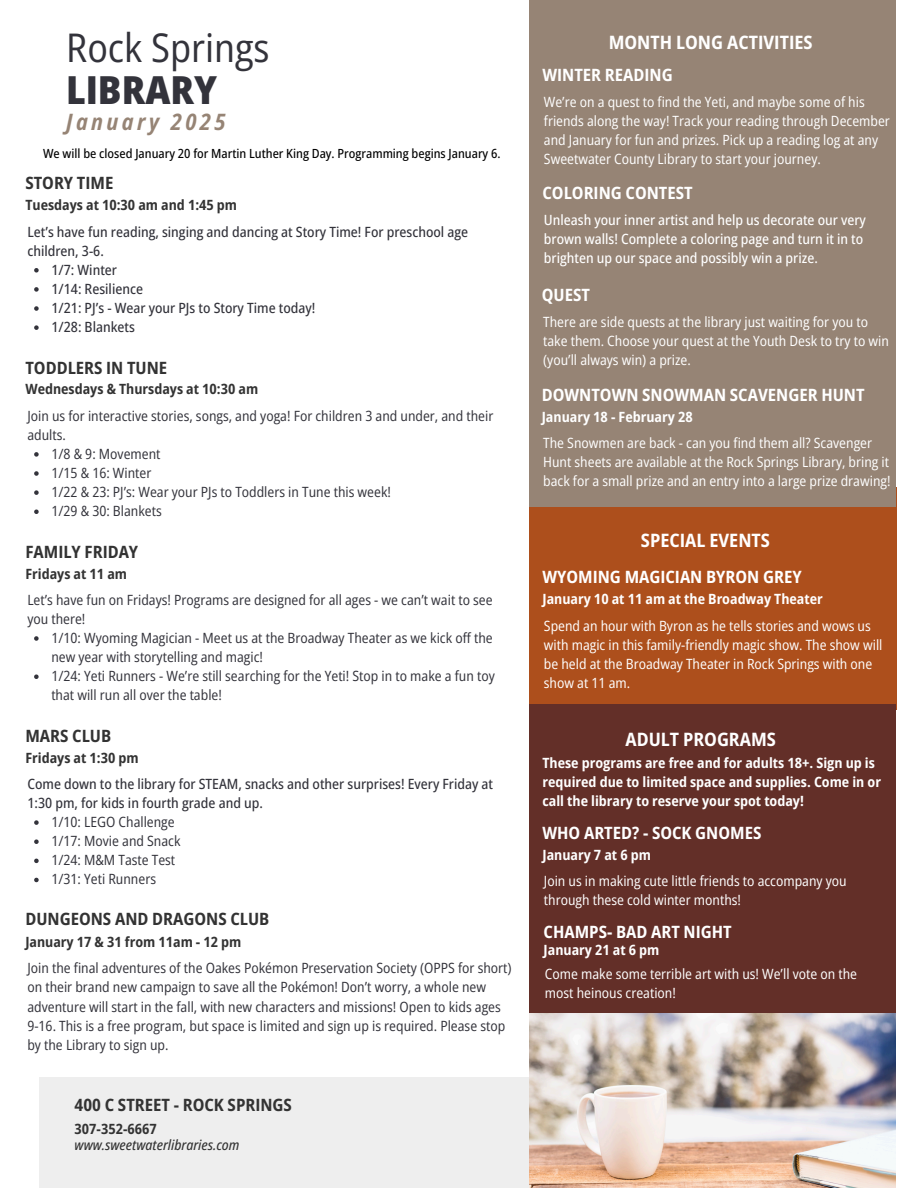
<style>
.page{position:relative;width:918px;height:1188px;background:#fff}
.page>*{position:absolute;margin:0;border:0;box-sizing:border-box;transform-origin:0 0}
.t1{font:semi-condensed 39.45px "Open Sans";color:#33333b}
.t2{font:800 semi-condensed 38.55px "Open Sans";color:#33333b}
.t3{font:italic 700 semi-condensed 22.5px "Open Sans";letter-spacing:.15em;color:#968475}
.t4{font:700 semi-condensed 18.45px "Open Sans";color:#fff}
.t5{font:700 semi-condensed 16.95px "Open Sans";color:#fff}
.t6{font:700 semi-condensed 16.95px "Open Sans";color:#333}
.t7{font:semi-condensed 14.1px/19.2px "Open Sans";color:#33333b}
.t8{font:semi-condensed 14.1px/19.2px "Open Sans";color:#fff}
.t9{font:500 semi-condensed 14.1px/19.2px "Open Sans";color:#33333b}
.t10{font:700 semi-condensed 14.1px/19px "Open Sans";color:#fff}
.t11{font:500 semi-condensed 14.1px/19.2px "Open Sans";color:#fff}
.t12{font:700 semi-condensed 14.1px "Open Sans";color:#333}
.t13{font:italic 500 semi-condensed 14.1px "Open Sans";color:#333}
.t14{font:500 semi-condensed 12.6px "Open Sans";color:#000}
</style>
<div class="page">
<div style="left:529px;top:487px;width:367px;height:222px;background:#ad4f1c"></div>
<div style="left:529px;top:704px;width:367px;height:309px;background:#632f28"></div>
<div style="left:529px;top:0;width:367px;height:506px;background:#968475"></div>
<div style="left:39px;top:1078px;width:490px;height:110px;background:#eee"></div>
<img style="left:529px;top:1013px;width:367px;height:174px">
<svg style="left:34px;top:268px;width:5px;height:5px"></svg>
<svg style="left:34px;top:287px;width:5px;height:5px"></svg>
<svg style="left:34px;top:306px;width:5px;height:5px"></svg>
<svg style="left:34px;top:325px;width:5px;height:5px"></svg>
<svg style="left:34px;top:452px;width:5px;height:5px"></svg>
<svg style="left:34px;top:471px;width:5px;height:5px"></svg>
<svg style="left:34px;top:490px;width:5px;height:5px"></svg>
<svg style="left:34px;top:510px;width:5px;height:4px"></svg>
<svg style="left:34px;top:636px;width:5px;height:5px"></svg>
<svg style="left:34px;top:674px;width:5px;height:5px"></svg>
<svg style="left:34px;top:820px;width:5px;height:5px"></svg>
<svg style="left:34px;top:839px;width:5px;height:5px"></svg>
<svg style="left:34px;top:859px;width:5px;height:4px"></svg>
<svg style="left:34px;top:878px;width:5px;height:4px"></svg>
<h2 class="t1" style="left:66px;top:20px;width:205px">Rock Springs</h2>
<h1 class="t2" style="left:66px;top:63px;width:152px">LIBRARY</h1>
<h3 class="t3" style="left:66px;top:106px;width:161px">January 2025</h3>
<h6 class="t14" style="left:43px;top:145px;width:459px">We will be closed January 20 for Martin Luther King Day. Programming begins January 6.</h6>
<p class="t6" style="left:25px;top:171px;width:90px">STORY TIME</p>
<p class="t12" style="left:25px;top:195px;width:213px">Tuesdays at 10:30 am and 1:45 pm</p>
<p class="t9" style="left:27px;top:221px;width:442px">Let’s have fun reading, singing and dancing at Story Time! For preschool age children, 3-6.</p>
<h4 class="t9" style="left:51px;top:260px;width:67px">1/7: Winter</h4>
<h5 class="t9" style="left:51px;top:279px;width:93px">1/14: Resilience</h5>
<h5 class="t9" style="left:51px;top:298px;width:266px">1/21: PJ’s - Wear your PJs to Story Time today!</h5>
<p class="t9" style="left:51px;top:317px;width:85px">1/28: Blankets</p>
<h4 class="t6" style="left:25px;top:355px;width:143px">TODDLERS IN TUNE</h4>
<h5 class="t12" style="left:25px;top:379px;width:234px">Wednesdays &amp; Thursdays at 10:30 am</h5>
<h6 class="t7" style="left:27px;top:406px;width:467px">Join us for interactive stories, songs, and yoga! For children 3 and under, and their adults.</h6>
<p class="t7" style="left:51px;top:444px;width:111px">1/8 &amp; 9: Movement</p>
<p class="t7" style="left:51px;top:463px;width:102px">1/15 &amp; 16: Winter</p>
<p class="t7" style="left:51px;top:482px;width:341px">1/22 &amp; 23: PJ’s: Wear your PJs to Toddlers in Tune this week!</p>
<p class="t7" style="left:51px;top:501px;width:112px">1/29 &amp; 30: Blankets</p>
<h4 class="t6" style="left:25px;top:540px;width:114px">FAMILY FRIDAY</h4>
<h5 class="t12" style="left:25px;top:564px;width:103px">Fridays at 11 am</h5>
<h6 class="t7" style="left:27px;top:590px;width:467px">Let’s have fun on Fridays! Programs are designed for all ages - we can’t wait to see you there!</h6>
<p class="t7" style="left:51px;top:628px;width:443px">1/10: Wyoming Magician - Meet us at the Broadway Theater as we kick off the new year with storytelling and magic!</p>
<p class="t7" style="left:51px;top:666px;width:445px">1/24: Yeti Runners - We’re still searching for the Yeti! Stop in to make a fun toy that will run all over the table!</p>
<h4 class="t6" style="left:25px;top:724px;width:87px">MARS CLUB</h4>
<h5 class="t12" style="left:25px;top:748px;width:115px">Fridays at 1:30 pm</h5>
<p class="t9" style="left:27px;top:774px;width:467px">Come down to the library for STEAM, snacks and other surprises! Every Friday at<br>1:30 pm, for kids in fourth grade and up.</p>
<p class="t7" style="left:51px;top:812px;width:125px">1/10: LEGO Challenge</p>
<p class="t7" style="left:51px;top:831px;width:131px">1/17: Movie and Snack</p>
<p class="t7" style="left:51px;top:850px;width:125px">1/24: M&amp;M Taste Test</p>
<p class="t7" style="left:51px;top:869px;width:106px">1/31: Yeti Runners</p>
<h4 class="t6" style="left:25px;top:907px;width:246px">DUNGEONS AND DRAGONS CLUB</h4>
<h5 class="t12" style="left:25px;top:932px;width:218px">January 17 &amp; 31 from 11am - 12 pm</h5>
<h6 class="t7" style="left:27px;top:958px;width:486px">Join the final adventures of the Oakes Pokémon Preservation Society (OPPS for short) on their brand new campaign to save all the Pokémon! Don’t worry, a whole new adventure will start in the fall, with new characters and missions! Open to kids ages 9-16. This is a free program, but space is limited and sign up is required. Please stop by the Library to sign up.</h6>
<p class="t6" style="left:75px;top:1093px;width:219px">400 C STREET - ROCK SPRINGS</p>
<h4 class="t12" style="left:75px;top:1118px;width:84px">307-352-6667</h4>
<h5 class="t13" style="left:75px;top:1135px;width:166px">www.sweetwaterlibraries.com</h5>
<h5 class="t4" style="left:609px;top:29px;width:205px">MONTH LONG ACTIVITIES</h5>
<h4 class="t5" style="left:542px;top:63px;width:132px">WINTER READING</h4>
<h6 class="t8" style="left:544px;top:92px;width:348px">We’re on a quest to find the Yeti, and maybe some of his friends along the way! Track your reading through December and January for fun and prizes. Pick up a reading log at any Sweetwater County Library to start your journey.</h6>
<h4 class="t5" style="left:542px;top:181px;width:152px">COLORING CONTEST</h4>
<h4 class="t11" style="left:544px;top:210px;width:324px">Unleash your inner artist and help us decorate our very brown walls! Complete a coloring page and turn it in to brighten up our space and possibly win a prize.</h4>
<h5 class="t5" style="left:542px;top:283px;width:50px">QUEST</h5>
<h4 class="t8" style="left:543px;top:312px;width:347px">There are side quests at the library just waiting for you to take them. Choose your quest at the Youth Desk to try to win (you’ll always win) a prize.</h4>
<h5 class="t5" style="left:542px;top:383px;width:324px">DOWNTOWN SNOWMAN SCAVENGER HUNT</h5>
<h6 class="t10" style="left:542px;top:407px;width:152px">January 18 - February 28</h6>
<h4 class="t8" style="left:543px;top:433px;width:349px">The Snowmen are back - can you find them all? Scavenger<br>Hunt sheets are available at the Rock Springs Library, bring it back for a small prize and an entry into a large prize drawing!</h4>
<h5 class="t4" style="left:641px;top:527px;width:131px">SPECIAL EVENTS</h5>
<h6 class="t5" style="left:542px;top:565px;width:261px">WYOMING MAGICIAN BYRON GREY</h6>
<h4 class="t10" style="left:542px;top:589px;width:282px">January 10 at 11 am at the Broadway Theater</h4>
<h4 class="t8" style="left:544px;top:615px;width:340px">Spend an hour with Byron as he tells stories and wows us with magic in this family-friendly magic show. The show will be held at the Broadway Theater in Rock Springs with one show at 11 am.</h4>
<h5 class="t4" style="left:626px;top:726px;width:152px">ADULT PROGRAMS</h5>
<h5 class="t10" style="left:542px;top:753px;width:340px">These programs are free and for adults 18+. Sign up is required due to limited space and supplies. Come in or call the library to reserve your spot today!</h5>
<h4 class="t5" style="left:542px;top:821px;width:220px">WHO ARTED? - SOCK GNOMES</h4>
<h4 class="t10" style="left:542px;top:845px;width:110px">January 7 at 6 pm</h4>
<h6 class="t8" style="left:544px;top:871px;width:304px">Join us in making cute little friends to accompany you through these cold winter months!</h6>
<h6 class="t5" style="left:544px;top:920px;width:190px">CHAMPS- BAD ART NIGHT</h6>
<h4 class="t10" style="left:544px;top:940px;width:117px">January 21 at 6 pm</h4>
<h5 class="t8" style="left:545px;top:964px;width:314px">Come make some terrible art with us! We’ll vote on the most heinous creation!</h5>
</div>
